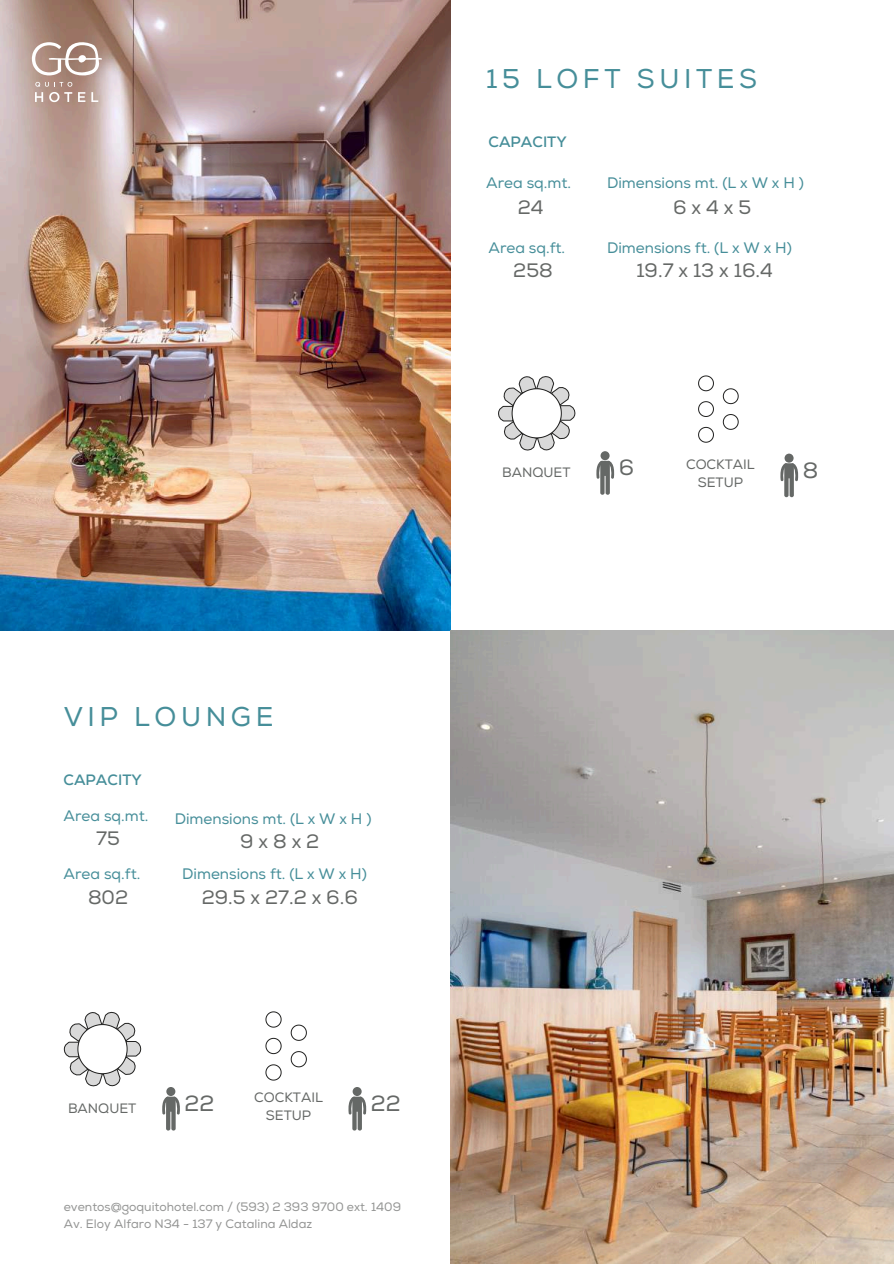
<style>
.page{position:relative;width:894px;height:1264px;background:#fff}
.page>*{position:absolute;margin:0;border:0;box-sizing:border-box;transform-origin:0 0}
.t1{font:27.15px "Nexa";letter-spacing:.17em;color:#468e99}
.t2{font:22.05px "Nexa";color:#656866}
.t3{font:19.35px "Nexa";color:#656866}
.t4{font:15.15px "Nexa";color:#468e99}
.t5{font:700 15px "Nexa";color:#468e99}
.t6{font:13.5px/18.1px "Nexa";color:#656866;text-align:center}
.t7{font:12.15px/16.2px "Nexa";color:#939493}
</style>
<div class="page">
<img style="left:1px;top:0;width:450px;height:630px">
<svg style="left:78px;top:92px;width:7px;height:10px"></svg>
<svg style="left:91px;top:92px;width:7px;height:10px"></svg>
<svg style="left:35px;top:82px;width:37px;height:20px"></svg>
<svg style="left:32px;top:40px;width:70px;height:36px"></svg>
<svg style="left:265px;top:1011px;width:17px;height:17px"></svg>
<svg style="left:290px;top:1024px;width:17px;height:17px"></svg>
<svg style="left:265px;top:1037px;width:17px;height:17px"></svg>
<svg style="left:290px;top:1051px;width:17px;height:16px"></svg>
<svg style="left:265px;top:1064px;width:17px;height:16px"></svg>
<svg style="left:348px;top:1096px;width:19px;height:34px"></svg>
<svg style="left:352px;top:1086px;width:9px;height:9px"></svg>
<svg style="left:64px;top:1011px;width:77px;height:75px"></svg>
<svg style="left:162px;top:1096px;width:18px;height:34px"></svg>
<div style="left:166px;top:1086px;width:9px;height:9px;background:#656866;border-radius:50%"></div>
<svg style="left:698px;top:375px;width:16px;height:16px"></svg>
<svg style="left:722px;top:388px;width:16px;height:16px"></svg>
<svg style="left:698px;top:401px;width:16px;height:16px"></svg>
<svg style="left:722px;top:414px;width:16px;height:16px"></svg>
<svg style="left:698px;top:426px;width:16px;height:17px"></svg>
<svg style="left:780px;top:463px;width:19px;height:34px"></svg>
<div style="left:784px;top:453px;width:9px;height:9px;background:#656866;border-radius:50%"></div>
<svg style="left:498px;top:376px;width:77px;height:75px"></svg>
<svg style="left:596px;top:460px;width:19px;height:35px"></svg>
<div style="left:600px;top:451px;width:9px;height:9px;background:#656866;border-radius:50%"></div>
<img style="left:450px;top:630px;width:443px;height:633px">
<h1 class="t1" style="left:486px;top:63px;width:272px">15 LOFT SUITES</h1>
<p class="t5" style="left:488px;top:132px;width:80px">CAPACITY</p>
<p class="t4" style="left:486px;top:178px;width:86px">Area sq.mt.</p>
<p class="t3" style="left:517px;top:200px;width:27px">24</p>
<p class="t4" style="left:488px;top:242px;width:78px">Area sq.ft.</p>
<p class="t3" style="left:513px;top:263px;width:41px">258</p>
<p class="t4" style="left:607px;top:178px;width:198px">Dimensions mt. (L x W x H )</p>
<p class="t3" style="left:672px;top:200px;width:80px">6x4x5</p>
<p class="t4" style="left:607px;top:242px;width:186px">Dimensions ft. (L x W x H)</p>
<p class="t3" style="left:636px;top:263px;width:138px">19.7 x 13 x 16.4</p>
<p class="t6" style="left:502px;top:465px;width:70px">BANQUET</p>
<h2 class="t2" style="left:618px;top:460px;width:17px">6</h2>
<p class="t6" style="left:685px;top:457px;width:70px">COCKTAIL<br>SETUP</p>
<h2 class="t2" style="left:802px;top:462px;width:17px">8</h2>
<h1 class="t1" style="left:64px;top:700px;width:211px">VIP LOUNGE</h1>
<p class="t5" style="left:63px;top:770px;width:80px">CAPACITY</p>
<p class="t4" style="left:63px;top:810px;width:86px">Area sq.mt.</p>
<p class="t3" style="left:96px;top:831px;width:25px">75</p>
<p class="t4" style="left:63px;top:868px;width:78px">Area sq.ft.</p>
<p class="t3" style="left:88px;top:890px;width:42px">802</p>
<p class="t4" style="left:175px;top:813px;width:198px">Dimensions mt. (L x W x H )</p>
<p class="t3" style="left:240px;top:834px;width:81px">9x8x2</p>
<p class="t4" style="left:182px;top:868px;width:186px">Dimensions ft. (L x W x H)</p>
<p class="t3" style="left:202px;top:890px;width:157px">29.5 x 27.2 x 6.6</p>
<p class="t6" style="left:68px;top:1100px;width:70px">BANQUET</p>
<h2 class="t2" style="left:184px;top:1095px;width:31px">22</h2>
<p class="t6" style="left:254px;top:1090px;width:70px">COCKTAIL<br>SETUP</p>
<h2 class="t2" style="left:371px;top:1095px;width:31px">22</h2>
<p class="t7" style="left:64px;top:1200px;width:338px">eventos@goquitohotel.com / (593) 2 393 9700 ext. 1409<br>Av. Eloy Alfaro N34 - 137 y Catalina Aldaz</p>
</div>
